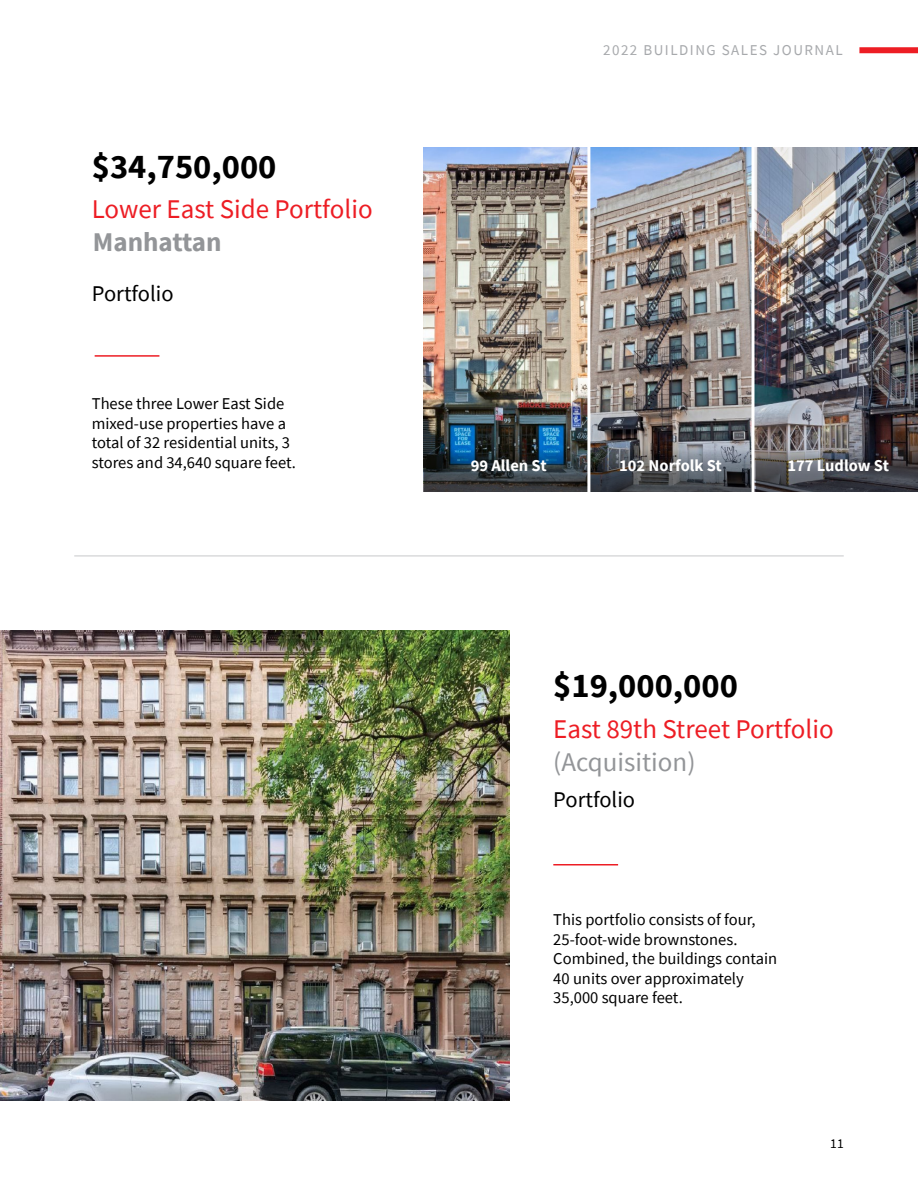
<style>
.page{position:relative;width:918px;height:1188px;background:#fff}
.page>*{position:absolute;margin:0;border:0;box-sizing:border-box;transform-origin:0 0}
.t1{font:700 34.5px "Source Sans Pro";color:#000}
.t2{font:27px "Source Sans Pro";color:#ed1d24}
.t3{font:27px "Source Sans Pro";color:#939598}
.t4{font:700 27px "Source Sans Pro";color:#939598}
.t5{font:22.5px "Source Sans Pro";color:#000}
.t6{font:16.5px/19.5px "Source Sans Pro";color:#000}
.t7{font:700 16.5px "Source Sans Pro";color:#fff}
.t8{font:15px "Source Sans Pro";letter-spacing:.1em;color:#a7a9ac}
.t9{font:13.5px "Source Sans Pro";color:#000}
</style>
<div class="page">
<hr style="left:553px;top:864px;width:65px;height:2px;background:#ed1d24">
<hr style="left:95px;top:355px;width:64px;height:2px;background:#ed1d24">
<img style="left:0;top:630px;width:509px;height:471px">
<img style="left:424px;top:148px;width:163px;height:344px">
<img style="left:590px;top:148px;width:162px;height:344px">
<img style="left:755px;top:148px;width:163px;height:344px">
<svg style="left:424px;top:449px;width:163px;height:42px;background:#2b3942"></svg>
<svg style="left:590px;top:449px;width:162px;height:42px;background:#505359"></svg>
<svg style="left:756px;top:449px;width:162px;height:42px;background:#4b4b50"></svg>
<hr style="left:74px;top:556px;width:770px;height:1px;background:#c7c8ca">
<div style="left:859px;top:47px;width:59px;height:6px;background:#ed1d24"></div>
<h1 class="t1" style="left:92px;top:143px;width:186px">$34,750,000</h1>
<h2 class="t2" style="left:92px;top:192px;width:282px">Lower East Side Portfolio</h2>
<h2 class="t4" style="left:93px;top:223px;width:130px">Manhattan</h2>
<h3 class="t5" style="left:92px;top:279px;width:83px">Portfolio</h3>
<p class="t6" style="left:92px;top:394px;width:206px">These three Lower East Side mixed-use properties have a total of 32 residential units, 3 stores and 34,640 square feet.</p>
<p class="t8" style="left:603px;top:40px;width:241px">2022 BUILDING SALES JOURNAL</p>
<p class="t7" style="left:471px;top:455px;width:77px">99 Allen St</p>
<p class="t7" style="left:619px;top:455px;width:104px">102 Norfolk St</p>
<p class="t7" style="left:787px;top:455px;width:103px">177 Ludlow St</p>
<h1 class="t1" style="left:553px;top:662px;width:186px">$19,000,000</h1>
<h2 class="t2" style="left:553px;top:711px;width:282px">East 89th Street Portfolio</h2>
<h2 class="t3" style="left:553px;top:744px;width:144px">(Acquisition)</h2>
<h3 class="t5" style="left:553px;top:786px;width:83px">Portfolio</h3>
<p class="t6" style="left:553px;top:910px;width:225px">This portfolio consists of four,<br>25-foot-wide brownstones.<br>Combined, the buildings contain<br>40 units over approximately<br>35,000 square feet.</p>
<p class="t9" style="left:830px;top:1134px;width:15px">11</p>
</div>
